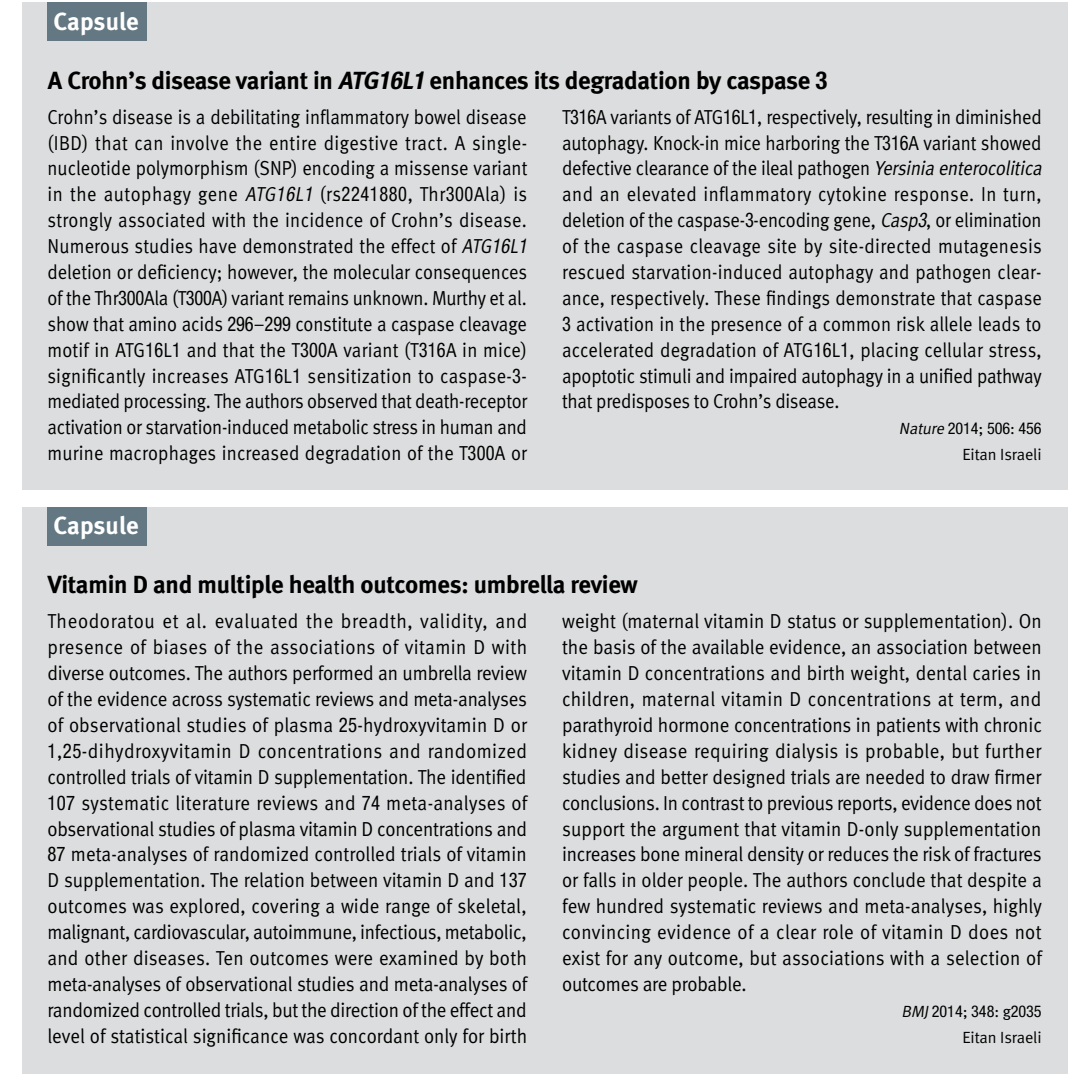
<style>
.page{position:relative;width:1071px;height:1077px;background:#fff}
.page>*{position:absolute;margin:0;border:0;box-sizing:border-box;transform-origin:0 0}
.t1{font:700 24.75px "Meta";letter-spacing:-.015em;color:#000}
.t2{font:700 24.75px "Meta";letter-spacing:-.01em;color:#fff}
.t3{font:italic 700 condensed 24.75px "Helvetica Neue";color:#000}
.t4{font:20.25px/25.9px "Meta Normal";color:#000;text-align:justify;scale:.93 1}
.t5{font:20.25px/25.9px "Meta Normal";color:#000;scale:.91 1}
.t6{font:20.25px "Meta Normal";letter-spacing:.025em;color:#000;scale:.91 1}
.t7{font:20.25px/25.9px "Meta Normal";letter-spacing:.02em;color:#000;scale:.91 1}
.t8{font:italic condensed 20.25px "Helvetica Neue";color:#000;scale:.91 1}
.t9{font:condensed 16.2px "Helvetica Neue";letter-spacing:-.005em;color:#000}
.t10{font:16.2px "Meta Normal";letter-spacing:-.005em;color:#000}
.s1{font-family:"Helvetica Neue";font-style:italic;font-stretch:condensed}
.s2{font-style:italic}
.s3{font-family:"Helvetica Neue";font-stretch:condensed}
.s4{font-family:"Meta Normal";font-stretch:normal}
.s5{font-family:"Meta Normal";font-style:italic;font-stretch:normal}
</style>
<div class="page">
<div style="left:22px;top:2px;width:1045px;height:487px;background:#dcddde"></div>
<div style="left:47px;top:2px;width:100px;height:39px;background:#647883"></div>
<div style="left:22px;top:507px;width:1045px;height:566px;background:#dcddde"></div>
<div style="left:47px;top:507px;width:100px;height:38px;background:#647883"></div>
<p class="t2" style="left:53px;top:6px;width:87px">Capsule</p>
<p class="t1" style="left:401px;top:65px;width:427px"><span class="s1">1</span><span class="s2">l</span> enhances its degradation by caspase <span class="s3">3</span></p>
<p class="t1" style="left:48px;top:65px;width:337px">A Crohn s’ disease variant in <span class="s2">Atg</span></p>
<p class="t3" style="left:378px;top:65px;width:30px">16</p>
<p class="t5" style="left:47px;top:103px;width:528px">Crohn s’ disease is a debilitating inflammatory bowel disease</p>
<p class="t5" style="left:47px;top:155px;width:529px">nucleotide polymorphism (SNP) encoding a missense variant</p>
<p class="t6" style="left:47px;top:131px;width:529px">(IBD) that can involve the entire digestive tract A. single-</p>
<p class="t6" style="left:295px;top:183px;width:257px"><span class="s1">1</span><span class="s2">L</span> (rs<span class="s3">2241880</span>, Thr<span class="s3">300</span>Ala) is</p>
<p class="t7" style="left:47px;top:181px;width:528px">in the autophagy gene <span class="s2">ATG<br></span>strongly associated with the incidence of Crohn s’ disease.</p>
<p class="t8" style="left:510px;top:234px;width:25px">1<span class="s4">L</span></p>
<p class="t8" style="left:276px;top:182px;width:26px">16</p>
<p class="t5" style="left:47px;top:233px;width:529px">Numerous studies have demonstrated the effect of <span class="s2">ATG </span>deletion or deficiency; however, the molecular consequences of the Thr<span class="s3">300</span>Ala T( <span class="s3">300</span>A) variant remains unknown. Murthy et al. show that amino acids <span class="s3">296</span>–<span class="s3">299</span> constitute a caspase cleavage motif in ATG<span class="s3">16 1</span>L and that the T<span class="s3">300</span>A variant T( <span class="s3">316</span> inA mice( significantly increases ATG<span class="s3">16 1</span>L sensitization to caspase-<span class="s3">3</span>- mediated processing. The authors observed that death-receptor activation or starvation-induced metabolic stress in human and murine macrophages increased degradation of the T<span class="s3">300</span>A or</p>
<p class="t8" style="left:491px;top:234px;width:26px">16</p>
<p class="t5" style="left:562px;top:103px;width:533px;text-align:right">T<span class="s3">316</span>A variants of ATG<span class="s3">16</span>L<span class="s3">1</span>, respectively, resulting in diminished autophagy. Knock i n- mice harboring the T<span class="s3">316</span>A variant showed d e fe c t i v e c l e a ra n c e o f t h e i l e a l p a t h o g e n <span class="s2">Yersinia enterocolitica </span>and an elevated inflammatory cytokine response In. turn, <span class="s1">3</span>, or elimination</p>
<p class="t5" style="left:562px;top:207px;width:528px">deletion of the caspase-<span class="s3">3</span>-encoding gene, <span class="s2">Casp<br></span>of the caspase cleavage site by site-directed mutagenesis</p>
<p class="t5" style="left:562px;top:285px;width:529px">ance, respectively. These findings demonstrate that caspase</p>
<p class="t5" style="left:562px;top:259px;width:528px">rescued starvation-induced autophagy and pathogen clear-</p>
<p class="t5" style="left:562px;top:310px;width:528px;text-align:justify"><span class="s3">3</span> activation in the presence of a common risk allele leads to accelerated degradation of ATG<span class="s3">16</span>L<span class="s3">1</span>, placing cellular stress, apoptotic stimuli and impaired autophagy in a unified pathway that predisposes to Crohn s’ disease.</p>
<p class="t9" style="left:899px;top:419px;width:144px"><span class="s5">Nature</span>2014<span class="s4">;</span> 506<span class="s4">:</span> 456</p>
<p class="t10" style="left:962px;top:445px;width:81px">Eitan Israeli</p>
<p class="t2" style="left:53px;top:511px;width:87px">Capsule</p>
<p class="t1" style="left:48px;top:570px;width:591px">Vitamin D and multiple health outcomes: umbrella review</p>
<p class="t4" style="left:47px;top:608px;width:517px">Theodoratou et al. evaluated the breadth, validity, and presence of biases of the associations of vitamin D with diverse outcomes. The authors performed an umbrella review of the evidence across systematic reviews and meta-analyses of observational studies of plasma <span class="s3">25</span>-hydroxyvitamin D or <span class="s3">1</span>,<span class="s3">25</span>-dihydroxyvitamin D concentrations and randomized controlled trials of vitamin D supplementation. The identified <span class="s3">107</span> systematic literature reviews and <span class="s3">74</span> meta-analyses of observational studies of plasma vitamin D concentrations and <span class="s3">87</span> meta-analyses of randomized controlled trials of vitamin D supplementation. The relation between vitamin D and <span class="s3">137 </span>outcomes was explored, covering a wide range of skeletal, malignant, cardiovascular, autoimmune, infectious, metabolic, and other diseases. Ten outcomes were examined by both meta-analyses of observational studies and meta-analyses of randomized controlled trials, but the direction of the effect and level of statistical significance was concordant only for birth</p>
<p class="t4" style="left:562px;top:608px;width:517px">weight (maternal vitamin D status or supplementation .) On the basis of the available evidence, an association between vitamin D concentrations and birth weight, dental caries in children, maternal vitamin D concentrations at term, and parathyroid hormone concentrations in patients with chronic kidney disease requiring dialysis is probable, but further studies and better designed trials are needed to draw firmer conclusions In. contrast to previous reports, evidence does not support the argument that vitamin -D only supplementation increases bone mineral density or reduces the risk of fractures or falls in older people. The authors conclude that despite a few hundred systematic reviews and meta-analyses, highly convincing evidence of a clear role of vitamin D does not exist for any outcome, but associations with a selection of outcomes are probable.</p>
<p class="t9" style="left:901px;top:1001px;width:142px"><span class="s5">BMJ</span>2014<span class="s4">;</span> 348<span class="s4">: g</span>2035</p>
<p class="t10" style="left:962px;top:1027px;width:81px">Eitan Israeli</p>
</div>
